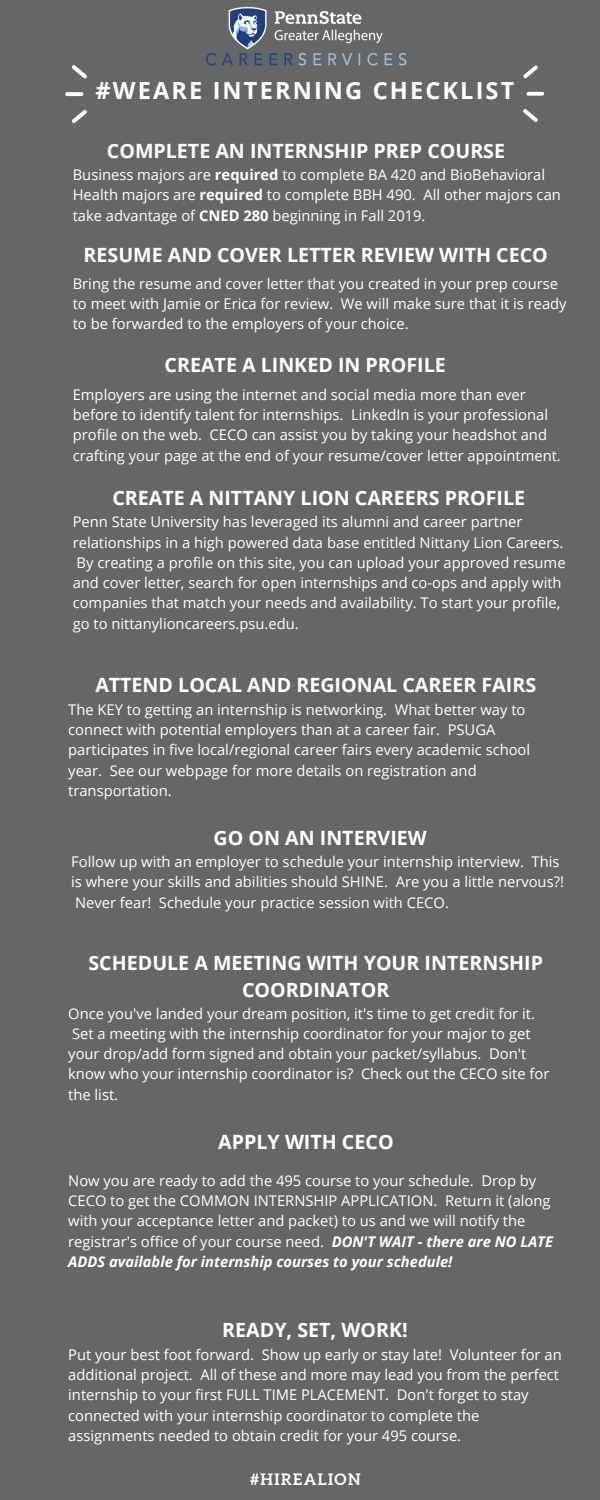
<style>
.page{position:relative;width:600px;height:1500px;background:#666}
.page>*{position:absolute;margin:0;border:0;box-sizing:border-box;transform-origin:0 0}
.t1{font:700 23.6px "Open Sans";letter-spacing:.09em;color:#fff}
.t2{font:700 19.7px/27px "Open Sans";color:#fff;text-align:center}
.t3{font:700 15.7px "Aleo";letter-spacing:.09em;color:#fff}
.t4{font:14.7px/20.2px "Open Sans";color:#fff}
.s1{font-weight:700}
.s2{font-weight:700;font-style:italic}
</style>
<div class="page">
<svg style="left:65px;top:92px;width:18px;height:4px"></svg>
<svg style="left:72px;top:65px;width:15px;height:13px"></svg>
<svg style="left:72px;top:110px;width:15px;height:13px"></svg>
<svg style="left:527px;top:92px;width:17px;height:4px"></svg>
<svg style="left:523px;top:109px;width:15px;height:13px"></svg>
<svg style="left:523px;top:66px;width:15px;height:12px"></svg>
<img style="left:228px;top:6px;width:155px;height:44px">
<img style="left:206px;top:52px;width:200px;height:13px">
<h1 class="t1" style="left:95px;top:74px;width:420px">#WEARE INTERNING CHECKLIST</h1>
<h2 class="t2" style="left:107px;top:136px;width:400px">COMPLETE AN INTERNSHIP PREP COURSE</h2>
<p class="t4" style="left:73px;top:164px;width:490px">Business majors are <span class="s1">required</span> to complete BA 420 and BioBehavioral<br>Health majors are <span class="s1">required</span> to complete BBH 490. All other majors can take advantage of <span class="s1">CNED 280</span> beginning in Fall 2019.</p>
<h2 class="t2" style="left:84px;top:241px;width:466px">RESUME AND COVER LETTER REVIEW WITH CECO</h2>
<p class="t4" style="left:73px;top:273px;width:495px">Bring the resume and cover letter that you created in your prep course to meet with Jamie or Erica for review. We will make sure that it is ready to be forwarded to the employers of your choice.</p>
<h2 class="t2" style="left:165px;top:351px;width:283px">CREATE A LINKED IN PROFILE</h2>
<p class="t4" style="left:73px;top:384px;width:490px">Employers are using the internet and social media more than ever before to identify talent for internships. LinkedIn is your professional profile on the web. CECO can assist you by taking your headshot and crafting your page at the end of your resume/cover letter appointment.</p>
<h2 class="t2" style="left:112px;top:484px;width:414px">CREATE A NITTANY LION CAREERS PROFILE</h2>
<p class="t4" style="left:73px;top:511px;width:494px">Penn State University has leveraged its alumni and career partner relationships in a high powered data base entitled Nittany Lion Careers.<br>By creating a profile on this site, you can upload your approved resume and cover letter, search for open internships and co-ops and apply with companies that match your needs and availability. To start your profile, go to nittanylioncareers.psu.edu.</p>
<h2 class="t2" style="left:95px;top:671px;width:442px">ATTEND LOCAL AND REGIONAL CAREER FAIRS</h2>
<p class="t4" style="left:68px;top:699px;width:464px">The KEY to getting an internship is networking. What better way to connect with potential employers than at a career fair. PSUGA participates in five local/regional career fairs every academic school year. See our webpage for more details on registration and transportation.</p>
<h2 class="t2" style="left:214px;top:823px;width:215px">GO ON AN INTERVIEW</h2>
<p class="t4" style="left:71px;top:851px;width:494px">Follow up with an employer to schedule your internship interview. This is where your skills and abilities should SHINE. Are you a little nervous?!<br>Never fear! Schedule your practice session with CECO.</p>
<h2 class="t2" style="left:88px;top:949px;width:456px">SCHEDULE A MEETING WITH YOUR INTERNSHIP<br>COORDINATOR</h2>
<p class="t4" style="left:68px;top:1003px;width:483px">Once you've landed your dream position, it's time to get credit for it.<br>Set a meeting with the internship coordinator for your major to get your drop/add form signed and obtain your packet/syllabus. Don't know who your internship coordinator is? Check out the CECO site for the list.</p>
<h2 class="t2" style="left:218px;top:1128px;width:177px">APPLY WITH CECO</h2>
<p class="t4" style="left:68px;top:1170px;width:486px">Now you are ready to add the 495 course to your schedule. Drop by CECO to get the COMMON INTERNSHIP APPLICATION. Return it (along with your acceptance letter and packet) to us and we will notify the registrar's office of your course need. <span class="s2">DON'T WAIT - there are NO LATE ADDS available for internship courses to your schedule!</span></p>
<h2 class="t2" style="left:222px;top:1315px;width:187px">READY, SET, WORK!</h2>
<p class="t4" style="left:68px;top:1344px;width:495px">Put your best foot forward. Show up early or stay late! Volunteer for an additional project. All of these and more may lead you from the perfect internship to your first FULL TIME PLACEMENT. Don't forget to stay connected with your internship coordinator to complete the assignments needed to obtain credit for your 495 course.</p>
<p class="t3" style="left:250px;top:1470px;width:112px">#HIREALION</p>
</div>
